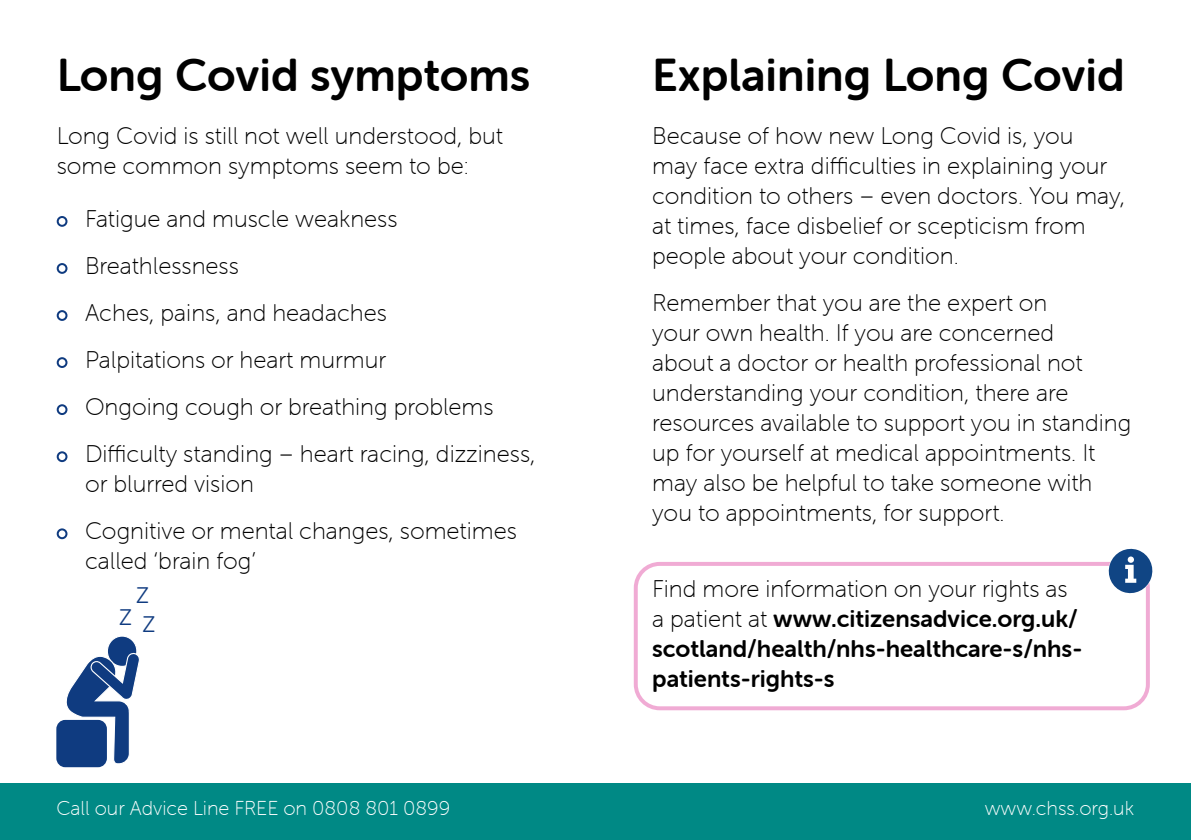
<style>
.page{position:relative;width:1191px;height:840px;background:#fff}
.page>*{position:absolute;margin:0;border:0;box-sizing:border-box;transform-origin:0 0}
.t1{font:46px "Museo Sans Rounded 700";color:#000}
.t2{font:24px/30px "Museo Sans Rounded 100";color:#000}
.t3{font:24px/30px "Museo Sans Rounded 700";color:#000}
.t4{font:22.4px "Museo Sans Rounded 300";color:#0f3b80}
.t5{font:20px "Museo Sans Rounded 100";color:#fff}
.s1{font-family:"Museo Sans Rounded 100"}
</style>
<div class="page">
<div style="left:578px;top:782px;width:613px;height:57px;background:#008985"></div>
<div style="left:0;top:782px;width:612px;height:57px;background:#008985"></div>
<div style="left:57px;top:216px;width:10px;height:11px;border:2px solid #0f3b80;border-radius:50%"></div>
<div style="left:57px;top:263px;width:10px;height:11px;border:2px solid #0f3b80;border-radius:50%"></div>
<div style="left:57px;top:310px;width:10px;height:11px;border:2px solid #0f3b80;border-radius:50%"></div>
<div style="left:57px;top:357px;width:10px;height:11px;border:2px solid #0f3b80;border-radius:50%"></div>
<div style="left:57px;top:404px;width:10px;height:11px;border:2px solid #0f3b80;border-radius:50%"></div>
<div style="left:57px;top:451px;width:10px;height:11px;border:2px solid #0f3b80;border-radius:50%"></div>
<div style="left:57px;top:528px;width:10px;height:11px;border:2px solid #0f3b80;border-radius:50%"></div>
<svg style="left:66px;top:636px;width:74px;height:128px"></svg>
<div style="left:56px;top:719px;width:51px;height:47px;background:#0f3b80;border-radius:9px"></div>
<div style="left:634px;top:561px;width:515px;height:149px;border:4px solid #d4007f;border-radius:24px"></div>
<svg style="left:1106px;top:548px;width:47px;height:47px"></svg>
<h1 class="t1" style="left:57px;top:50px;width:475px">Long Covid symptoms</h1>
<p class="t2" style="left:57px;top:121px;width:448px">Long Covid is still not well understood, but some common symptoms seem to be:</p>
<p class="t2" style="left:85px;top:195px;width:452px;line-height:47px">Fatigue and muscle weakness<br>Breathlessness<br>Aches, pains, and headaches<br>Palpitations or heart murmur<br>Ongoing cough or breathing problems<br>Difficulty standing – heart racing, dizziness,</p>
<p class="t2" style="left:85px;top:460px;width:433px;line-height:47px">or blurred vision<br>Cognitive or mental changes, sometimes</p>
<p class="t2" style="left:85px;top:546px;width:172px">called ‘brain fog’</p>
<p class="t4" style="left:136px;top:582px;width:14px">Z</p>
<p class="t4" style="left:119px;top:608px;width:38px">Z Z</p>
<h1 class="t1" style="left:652px;top:50px;width:474px">Explaining Long Covid</h1>
<p class="t2" style="left:652px;top:121px;width:474px">Because of how new Long Covid is, you<br>may face extra difficulties in explaining your condition to others – even doctors. You may, at times, face disbelief or scepticism from people about your condition.</p>
<p class="t2" style="left:652px;top:288px;width:480px">Remember that you are the expert on<br>your own health. If you are concerned<br>about a doctor or health professional not understanding your condition, there are resources available to support you in standing up for yourself at medical appointments. It may also be helpful to take someone with you to appointments, for support.</p>
<p class="t2" style="left:652px;top:573px;width:417px">Find more information on your rights as</p>
<p class="t3" style="left:652px;top:603px;width:431px"><span class="s1">a patient at</span> www.citizensadvice.org.uk/ scotland/health/nhs-healthcare-s/nhs&shy;patients-rights-s</p>
<p class="t5" style="left:56px;top:797px;width:395px">Call our Advice Line FREE on 0808 801 0899</p>
<p class="t5" style="left:51px;top:799px;width:343px">Call our Advice Line FREE on 0808 801</p>
<p class="t5" style="left:984px;top:797px;width:151px">www.chss.org.uk</p>
</div>
